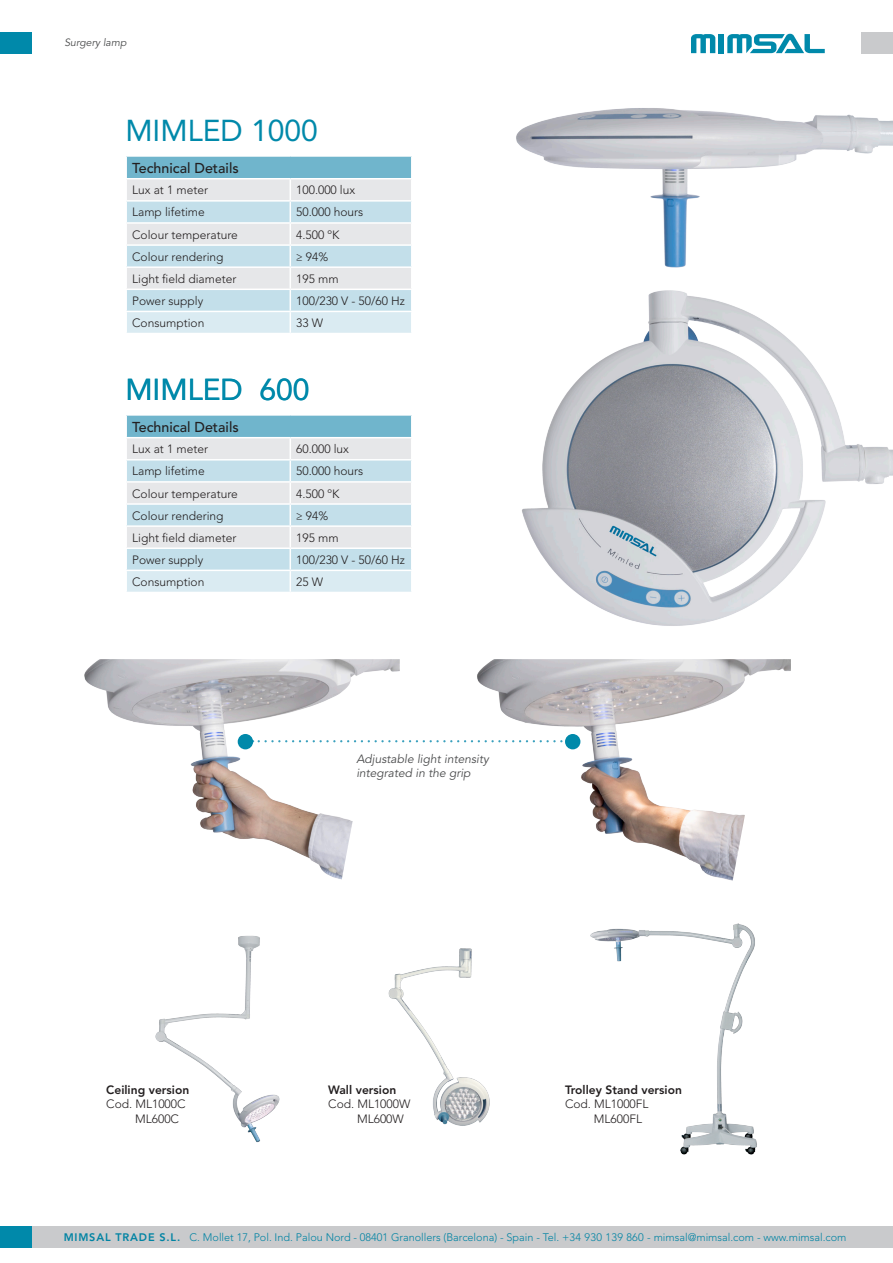
<style>
.page{position:relative;width:893px;height:1263px;background:#fff}
.page>*{position:absolute;margin:0;border:0;box-sizing:border-box;transform-origin:0 0}
.t1{font:30px "Avenir LT Std";color:#0089aa}
.t2{font:500 14.25px "Avenir LT Std";color:#231f20}
.t3{font:300 12px "Avenir LT Std";color:#231f20}
.t4{font:800 12px/14.4px "Avenir LT Std";color:#231f20}
.t5{font:italic 12px/14.4px "Avenir LT Std";color:#4b4c4d}
.t6{font:300 10.8px "Avenir LT Std";color:#0083a3}
.t7{font:italic 10.5px "Avenir LT Std";color:#4b4c4d}
.s1{font-weight:300}
.s2{font-weight:800}
</style>
<div class="page">
<div style="left:0;top:32px;width:32px;height:21px;background:#0089aa"></div>
<div style="left:861px;top:32px;width:32px;height:21px;background:#c9cacc"></div>
<svg style="left:691px;top:34px;width:24px;height:19px"></svg>
<div style="left:719px;top:34px;width:5px;height:19px;background:#0089aa"></div>
<svg style="left:727px;top:34px;width:98px;height:19px"></svg>
<div style="left:32px;top:1226px;width:861px;height:22px;background:#c9cacc"></div>
<div style="left:0;top:1226px;width:32px;height:22px;background:#0089aa"></div>
<img style="left:590px;top:923px;width:167px;height:232px">
<img style="left:155px;top:935px;width:125px;height:208px">
<img style="left:388px;top:948px;width:102px;height:178px">
<img style="left:516px;top:108px;width:377px;height:160px">
<img style="left:522px;top:290px;width:371px;height:336px">
<img style="left:84px;top:659px;width:316px;height:221px">
<img style="left:472px;top:659px;width:319px;height:222px">
<svg style="left:253px;top:740px;width:312px;height:2px"></svg>
<div style="left:238px;top:734px;width:15px;height:15px;background:#0089aa;border-radius:50%"></div>
<div style="left:565px;top:734px;width:15px;height:15px;background:#0089aa;border-radius:50%"></div>
<div style="left:126px;top:415px;width:286px;height:23px;background:#70b5cc"></div>
<hr style="left:125px;top:414px;width:165px;height:2px;background:#fff">
<hr style="left:125px;top:416px;width:2px;height:21px;background:#fff">
<hr style="left:290px;top:414px;width:123px;height:2px;background:#fff">
<hr style="left:411px;top:416px;width:2px;height:21px;background:#fff">
<hr style="left:125px;top:437px;width:165px;height:1px;background:#fff">
<hr style="left:290px;top:437px;width:123px;height:1px;background:#fff">
<svg style="left:126px;top:438px;width:286px;height:154px;background:#d9e6ec"></svg>
<hr style="left:411px;top:571px;width:2px;height:21px;background:#fff">
<div style="left:126px;top:156px;width:286px;height:23px;background:#70b5cc"></div>
<hr style="left:125px;top:155px;width:165px;height:2px;background:#fff">
<hr style="left:125px;top:157px;width:2px;height:21px;background:#fff">
<hr style="left:290px;top:155px;width:123px;height:2px;background:#fff">
<hr style="left:411px;top:157px;width:2px;height:21px;background:#fff">
<hr style="left:125px;top:178px;width:165px;height:1px;background:#fff">
<hr style="left:290px;top:178px;width:123px;height:1px;background:#fff">
<svg style="left:126px;top:179px;width:286px;height:154px;background:#d9e6ec"></svg>
<hr style="left:411px;top:312px;width:2px;height:21px;background:#fff">
<p class="t7" style="left:64px;top:37px;width:64px">Surgery lamp</p>
<p class="t1" style="left:125px;top:113px;width:194px">MIMLED 1000</p>
<p class="t2" style="left:132px;top:160px;width:108px">Technical Details</p>
<p class="t3" style="left:132px;top:183px;width:77px">Lux at 1 meter</p>
<p class="t3" style="left:296px;top:183px;width:61px">100.000 lux</p>
<p class="t3" style="left:132px;top:205px;width:74px">Lamp lifetime</p>
<p class="t3" style="left:296px;top:205px;width:69px">50.000 hours</p>
<p class="t3" style="left:132px;top:227px;width:107px">Colour temperature</p>
<p class="t3" style="left:296px;top:227px;width:45px">4.500 ºK</p>
<p class="t3" style="left:132px;top:249px;width:93px">Colour rendering</p>
<p class="t3" style="left:296px;top:249px;width:33px">≥ 94%</p>
<p class="t3" style="left:132px;top:272px;width:106px">Light field diameter</p>
<p class="t3" style="left:296px;top:272px;width:44px">195 mm</p>
<p class="t3" style="left:132px;top:294px;width:73px">Power supply</p>
<p class="t3" style="left:296px;top:294px;width:110px">100/230 V - 50/60 Hz</p>
<p class="t3" style="left:132px;top:316px;width:74px">Consumption</p>
<p class="t3" style="left:296px;top:316px;width:28px">33 W</p>
<p class="t1" style="left:125px;top:372px;width:185px">MIMLED 600</p>
<p class="t2" style="left:132px;top:418px;width:108px">Technical Details</p>
<p class="t3" style="left:132px;top:442px;width:77px">Lux at 1 meter</p>
<p class="t3" style="left:296px;top:442px;width:54px">60.000 lux</p>
<p class="t3" style="left:132px;top:464px;width:74px">Lamp lifetime</p>
<p class="t3" style="left:296px;top:464px;width:69px">50.000 hours</p>
<p class="t3" style="left:132px;top:486px;width:107px">Colour temperature</p>
<p class="t3" style="left:296px;top:486px;width:45px">4.500 ºK</p>
<p class="t3" style="left:132px;top:508px;width:93px">Colour rendering</p>
<p class="t3" style="left:296px;top:508px;width:33px">≥ 94%</p>
<p class="t3" style="left:132px;top:530px;width:106px">Light field diameter</p>
<p class="t3" style="left:296px;top:530px;width:44px">195 mm</p>
<p class="t3" style="left:132px;top:553px;width:73px">Power supply</p>
<p class="t3" style="left:296px;top:553px;width:110px">100/230 V - 50/60 Hz</p>
<p class="t3" style="left:132px;top:575px;width:74px">Consumption</p>
<p class="t3" style="left:296px;top:575px;width:28px">25 W</p>
<p class="t4" style="left:106px;top:1082px;width:84px">Ceiling version</p>
<p class="t3" style="left:106px;top:1097px;width:81px">Cod. ML1000C</p>
<p class="t3" style="left:135px;top:1111px;width:45px">ML600C</p>
<p class="t5" style="left:356px;top:752px;width:134px">Adjustable light intensity integrated in the grip</p>
<p class="t4" style="left:328px;top:1082px;width:70px">Wall version</p>
<p class="t3" style="left:328px;top:1097px;width:84px">Cod. ML1000W</p>
<p class="t3" style="left:357px;top:1111px;width:48px">ML600W</p>
<p class="t4" style="left:565px;top:1082px;width:118px">Trolley Stand version<br><span class="s1">Cod. ML1000FL</span></p>
<p class="t3" style="left:594px;top:1111px;width:50px">ML600FL</p>
<p class="t6" style="left:64px;top:1231px;width:784px"><span class="s2">MIMSAL TRADE S.L.</span> C. Mollet 17, Pol. Ind. Palou Nord - 08401 Granollers (Barcelona) - Spain - Tel. +34 930 139 860 - mimsal@mimsal.com - www.mimsal.com</p>
</div>
